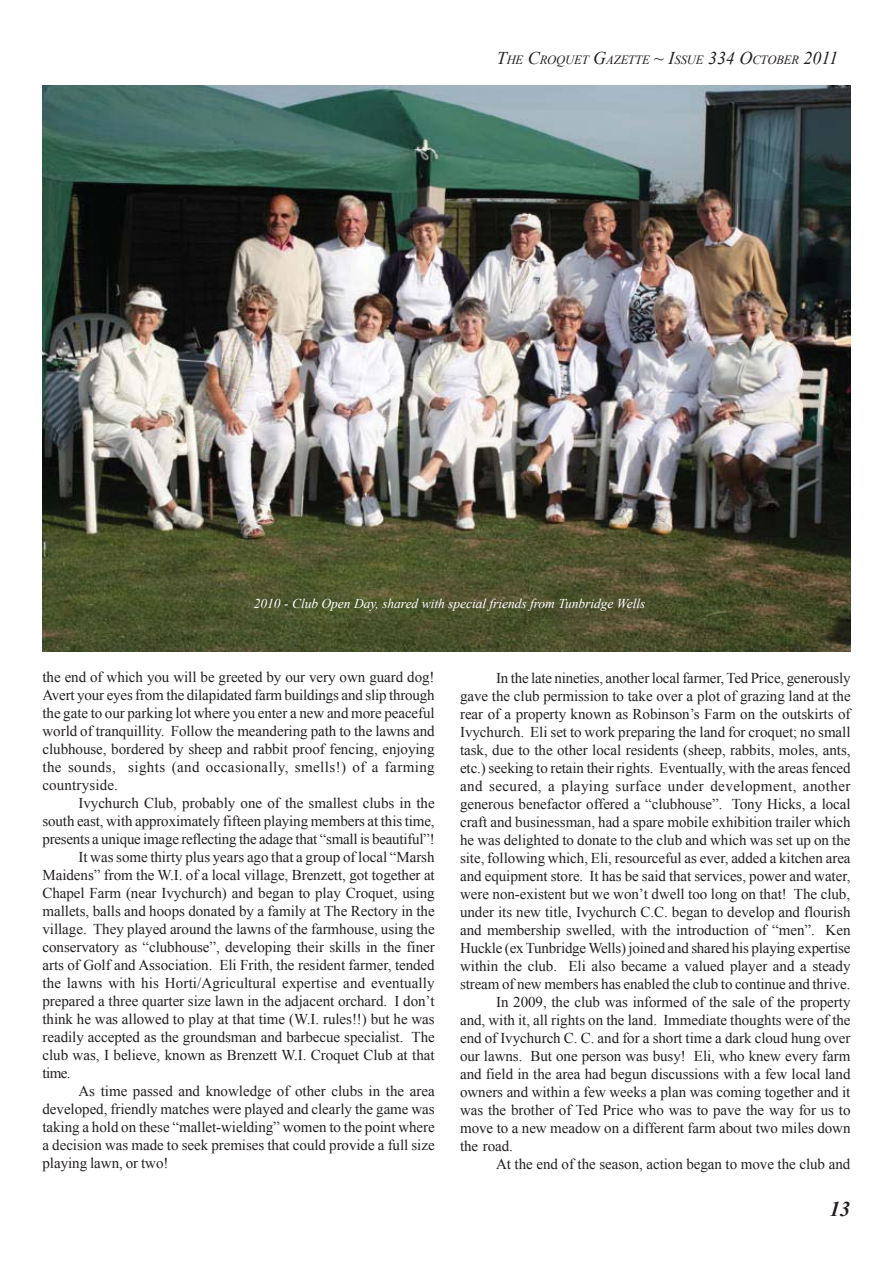
<style>
.page{position:relative;width:893px;height:1263px;background:#fff}
.page>*{position:absolute;margin:0;border:0;box-sizing:border-box;transform-origin:0 0}
.t1{font:italic 700 21px "Times New Roman";color:#231f20}
.t2{font:15px/18px "Times New Roman";letter-spacing:-.005em;color:#231f20;text-align:justify}
.t3{font:15px "Times New Roman";letter-spacing:.03em;color:#231f20}
.t4{font:italic 13.5px "Times New Roman";letter-spacing:-.005em;color:#fff}
.t5{font:italic 12.6px "Times New Roman";letter-spacing:-.01em;color:#231f20}
.s1{font-size:18px}
</style>
<div class="page">
<img style="left:42px;top:85px;width:808px;height:566px">
<p class="t5" style="left:497px;top:54px;width:343px"><span class="s1">T</span>HE <span class="s1">C</span>ROQUET <span class="s1">G</span>AZETTE <span class="s1">~ I</span>SSUE <span class="s1">334 O</span>CTOBER <span class="s1">2011</span></p>
<p class="t4" style="left:254px;top:598px;width:393px">2010 - Club Open Day, shared with special friends from Tunbridge Wells</p>
<p class="t2" style="left:42px;top:668px;width:394px">the end of which you will be greeted by our very own guard dog!<br>Avert your eyes from the dilapidated farm buildings and slip through the gate to our parking lot where you enter a new and more peaceful world of tranquillity. Follow the meandering path to the lawns and clubhouse, bordered by sheep and rabbit proof fencing, enjoying the sounds, sights (and occasionally, smells!) of a farming countryside.</p>
<p class="t2" style="left:78px;top:794px;width:358px">Ivychurch Club, probably one of the smallest clubs in the</p>
<p class="t2" style="left:42px;top:812px;width:394px">south east, with approximately fifteen playing members at this time,</p>
<p class="t2" style="left:42px;top:830px;width:394px">presents a unique image reflecting the adage that “small is beautiful”!</p>
<p class="t2" style="left:78px;top:848px;width:358px">It was some thirty plus years ago that a group of local “Marsh</p>
<p class="t2" style="left:42px;top:866px;width:394px">Maidens” from the W.I. of a local village, Brenzett, got together at</p>
<p class="t2" style="left:42px;top:884px;width:394px">Chapel Farm (near Ivychurch) and began to play Croquet, using</p>
<p class="t2" style="left:42px;top:902px;width:394px">mallets, balls and hoops donated by a family at The Rectory in the</p>
<p class="t2" style="left:42px;top:920px;width:394px">village. They played around the lawns of the farmhouse, using the</p>
<p class="t2" style="left:42px;top:938px;width:394px">conservatory as “clubhouse”, developing their skills in the finer</p>
<p class="t2" style="left:42px;top:956px;width:394px">arts of Golf and Association. Eli Frith, the resident farmer, tended</p>
<p class="t2" style="left:42px;top:974px;width:394px">the lawns with his Horti/Agricultural expertise and eventually</p>
<p class="t2" style="left:42px;top:992px;width:394px">prepared a three quarter size lawn in the adjacent orchard. I don’t</p>
<p class="t2" style="left:42px;top:1010px;width:394px">think he was allowed to play at that time (W.I. rules!!) but he was</p>
<p class="t2" style="left:42px;top:1028px;width:394px">readily accepted as the groundsman and barbecue specialist. The</p>
<p class="t2" style="left:42px;top:1046px;width:394px">club was, I believe, known as Brenzett W.I. Croquet Club at that</p>
<p class="t2" style="left:42px;top:1064px;width:30px">time.</p>
<p class="t2" style="left:78px;top:1082px;width:358px">As time passed and knowledge of other clubs in the area</p>
<p class="t2" style="left:42px;top:1100px;width:394px">developed, friendly matches were played and clearly the game was</p>
<p class="t2" style="left:42px;top:1118px;width:394px">taking a hold on these “mallet-wielding” women to the point where</p>
<p class="t2" style="left:42px;top:1136px;width:394px">a decision was made to seek premises that could provide a full size</p>
<p class="t2" style="left:42px;top:1154px;width:128px">playing lawn, or two!</p>
<p class="t2" style="left:496px;top:669px;width:356px">In the late nineties, another local farmer, Ted Price, generously</p>
<p class="t2" style="left:460px;top:687px;width:392px">gave the club permission to take over a plot of grazing land at the</p>
<p class="t2" style="left:460px;top:705px;width:392px">rear of a property known as Robinson’s Farm on the outskirts of</p>
<p class="t2" style="left:460px;top:723px;width:392px">Ivychurch. Eli set to work preparing the land for croquet; no small</p>
<p class="t2" style="left:460px;top:741px;width:392px">task, due to the other local residents (sheep, rabbits, moles, ants,</p>
<p class="t2" style="left:460px;top:759px;width:392px">etc.) seeking to retain their rights. Eventually, with the areas fenced</p>
<p class="t3" style="left:460px;top:777px;width:392px">and secured, a playing surface under development, another</p>
<p class="t2" style="left:460px;top:795px;width:392px">generous benefactor offered a “clubhouse”. Tony Hicks, a local</p>
<p class="t2" style="left:460px;top:813px;width:392px">craft and businessman, had a spare mobile exhibition trailer which</p>
<p class="t2" style="left:460px;top:831px;width:392px">he was delighted to donate to the club and which was set up on the</p>
<p class="t2" style="left:460px;top:849px;width:392px">site, following which, Eli, resourceful as ever, added a kitchen area</p>
<p class="t2" style="left:460px;top:867px;width:392px">and equipment store. It has be said that services, power and water,</p>
<p class="t2" style="left:460px;top:885px;width:391px">were non-existent but we won’t dwell too long on that! The club,</p>
<p class="t2" style="left:460px;top:903px;width:392px">under its new title, Ivychurch C.C. began to develop and flourish</p>
<p class="t2" style="left:460px;top:921px;width:392px">and membership swelled, with the introduction of “men”. Ken</p>
<p class="t2" style="left:460px;top:939px;width:392px">Huckle (ex Tunbridge Wells) joined and shared his playing expertise</p>
<p class="t2" style="left:460px;top:957px;width:392px">within the club. Eli also became a valued player and a steady</p>
<p class="t2" style="left:460px;top:975px;width:392px">stream of new members has enabled the club to continue and thrive.</p>
<p class="t2" style="left:496px;top:993px;width:356px">In 2009, the club was informed of the sale of the property</p>
<p class="t2" style="left:460px;top:1011px;width:392px">and, with it, all rights on the land. Immediate thoughts were of the</p>
<p class="t2" style="left:460px;top:1029px;width:392px">end of Ivychurch C. C. and for a short time a dark cloud hung over</p>
<p class="t2" style="left:460px;top:1047px;width:392px">our lawns. But one person was busy! Eli, who knew every farm</p>
<p class="t2" style="left:460px;top:1065px;width:392px">and field in the area had begun discussions with a few local land</p>
<p class="t2" style="left:460px;top:1083px;width:392px">owners and within a few weeks a plan was coming together and it</p>
<p class="t2" style="left:460px;top:1101px;width:392px">was the brother of Ted Price who was to pave the way for us to</p>
<p class="t2" style="left:460px;top:1119px;width:392px">move to a new meadow on a different farm about two miles down</p>
<p class="t2" style="left:460px;top:1137px;width:54px">the road.</p>
<p class="t2" style="left:496px;top:1155px;width:356px">At the end of the season, action began to move the club and</p>
<h1 class="t1" style="left:829px;top:1200px;width:23px">13</h1>
</div>
